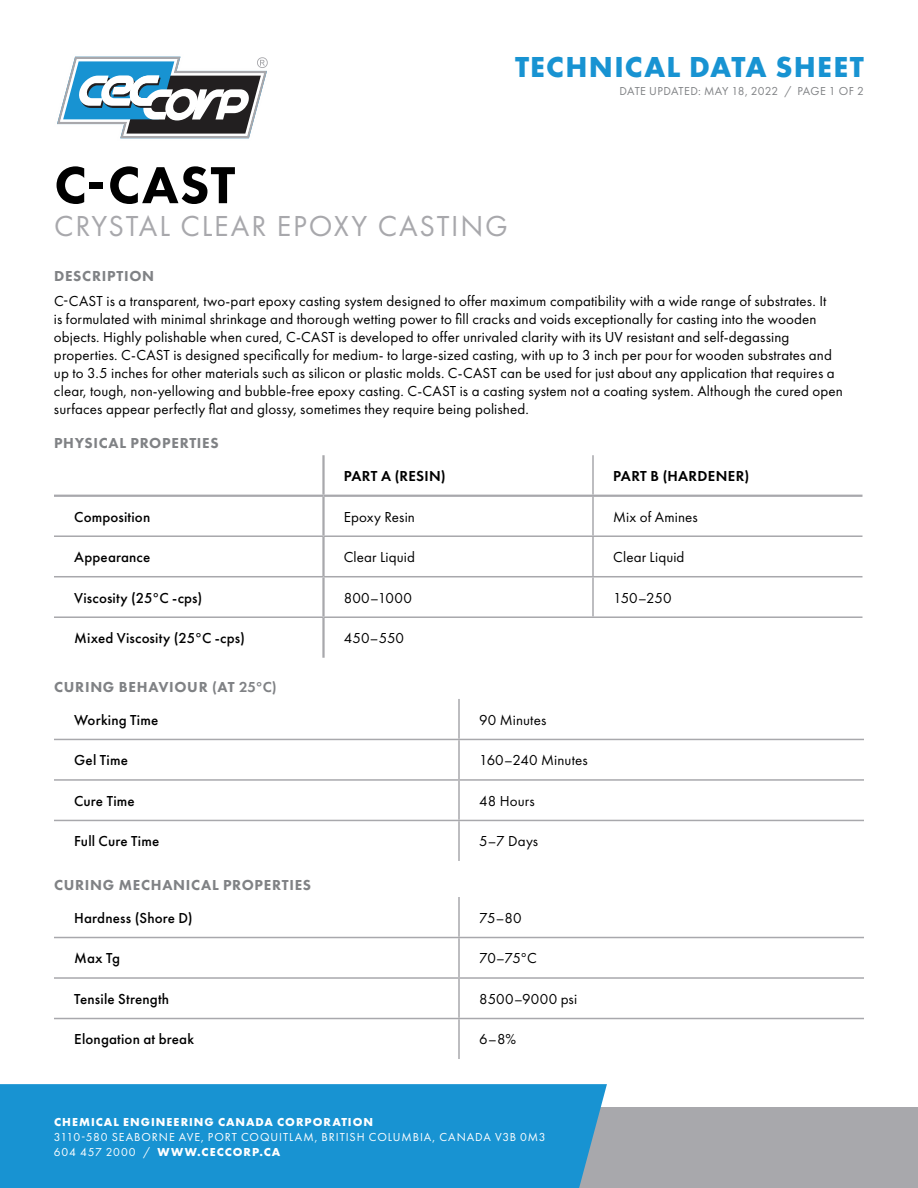
<style>
.page{position:relative;width:918px;height:1188px;background:#fff}
.page>*{position:absolute;margin:0;border:0;box-sizing:border-box;transform-origin:0 0}
.t1{font:800 54px "Futura PT";color:#000}
.t2{font:30px "Futura PT";letter-spacing:.06em;color:#a8a8ac}
.t3{font:700 30px "Futura PT";letter-spacing:.045em;color:#1893d2}
.t4{font:15px/18px "Futura PT";letter-spacing:.01em;color:#000}
.t5{font:500 15px "Futura PT";letter-spacing:.01em;color:#000}
.t6{font:800 15px/32.7px "Futura PT";letter-spacing:.045em;color:#808285}
.t7{font:600 15px "Futura PT";letter-spacing:.025em;color:#000}
.t8{font:12px/15px "Futura PT";letter-spacing:.075em;color:#fff}
.t9{font:700 12px "Futura PT";letter-spacing:.085em;color:#fff}
.t10{font:12px "Futura PT";letter-spacing:.015em;color:#808285}
.s1{font-weight:600}
.s2{font-weight:500;color:#000}
.s3{font-weight:700}
</style>
<div class="page">
<div style="left:366px;top:1107px;width:552px;height:81px;background:#a8a8ac"></div>
<div style="left:0;top:1084px;width:607px;height:104px;background:#1893d2"></div>
<svg style="left:57px;top:56px;width:211px;height:83px"></svg>
<hr style="left:322px;top:455px;width:3px;height:40px;background:#a8a8ac">
<hr style="left:54px;top:495px;width:270px;height:2px;background:#a8a8ac">
<hr style="left:324px;top:495px;width:269px;height:2px;background:#a8a8ac">
<hr style="left:322px;top:497px;width:3px;height:38px;background:#a8a8ac">
<hr style="left:593px;top:495px;width:270px;height:2px;background:#a8a8ac">
<hr style="left:322px;top:537px;width:3px;height:39px;background:#a8a8ac">
<hr style="left:322px;top:577px;width:3px;height:39px;background:#a8a8ac">
<hr style="left:322px;top:618px;width:3px;height:40px;background:#a8a8ac">
<hr style="left:592px;top:455px;width:2px;height:40px;background:#a8a8ac">
<hr style="left:592px;top:497px;width:2px;height:38px;background:#a8a8ac">
<hr style="left:54px;top:535px;width:270px;height:2px;background:#a8a8ac">
<hr style="left:324px;top:535px;width:269px;height:2px;background:#a8a8ac">
<hr style="left:593px;top:535px;width:270px;height:2px;background:#a8a8ac">
<hr style="left:592px;top:537px;width:2px;height:39px;background:#a8a8ac">
<hr style="left:54px;top:576px;width:270px;height:1px;background:#a8a8ac">
<hr style="left:324px;top:576px;width:269px;height:1px;background:#a8a8ac">
<hr style="left:593px;top:576px;width:270px;height:1px;background:#a8a8ac">
<hr style="left:592px;top:577px;width:2px;height:39px;background:#a8a8ac">
<hr style="left:54px;top:616px;width:270px;height:2px;background:#a8a8ac">
<hr style="left:324px;top:616px;width:269px;height:2px;background:#a8a8ac">
<hr style="left:593px;top:616px;width:270px;height:2px;background:#a8a8ac">
<hr style="left:458px;top:699px;width:2px;height:40px;background:#a8a8ac">
<hr style="left:54px;top:739px;width:405px;height:1px;background:#a8a8ac">
<hr style="left:459px;top:739px;width:405px;height:1px;background:#a8a8ac">
<hr style="left:458px;top:740px;width:2px;height:39px;background:#a8a8ac">
<hr style="left:54px;top:779px;width:405px;height:2px;background:#a8a8ac">
<hr style="left:459px;top:779px;width:405px;height:2px;background:#a8a8ac">
<hr style="left:458px;top:781px;width:2px;height:39px;background:#a8a8ac">
<hr style="left:54px;top:820px;width:405px;height:1px;background:#a8a8ac">
<hr style="left:459px;top:820px;width:405px;height:1px;background:#a8a8ac">
<hr style="left:458px;top:821px;width:2px;height:40px;background:#a8a8ac">
<hr style="left:458px;top:897px;width:2px;height:40px;background:#a8a8ac">
<hr style="left:54px;top:937px;width:405px;height:1px;background:#a8a8ac">
<hr style="left:459px;top:937px;width:405px;height:1px;background:#a8a8ac">
<hr style="left:458px;top:938px;width:2px;height:39px;background:#a8a8ac">
<hr style="left:54px;top:977px;width:405px;height:2px;background:#a8a8ac">
<hr style="left:459px;top:977px;width:405px;height:2px;background:#a8a8ac">
<hr style="left:458px;top:979px;width:2px;height:39px;background:#a8a8ac">
<hr style="left:54px;top:1018px;width:405px;height:1px;background:#a8a8ac">
<hr style="left:459px;top:1018px;width:405px;height:1px;background:#a8a8ac">
<hr style="left:458px;top:1019px;width:2px;height:40px;background:#a8a8ac">
<h2 class="t3" style="left:515px;top:48px;width:350px">TECHNICAL DATA SHEET</h2>
<p class="t10" style="left:620px;top:84px;width:246px">DATE UPDATED: May 18, 2022 / PAGE 1 OF 2</p>
<h1 class="t1" style="left:54px;top:151px;width:183px">C-CAST</h1>
<h2 class="t2" style="left:54px;top:208px;width:455px">CRYSTAL CLEAR EPOXY CASTING</h2>
<p class="t6" style="left:54px;top:260px;width:102px">DESCRIPTION</p>
<p class="t4" style="left:54px;top:292px;width:790px">C-CAST is a transparent, two-part epoxy casting system designed to offer maximum compatibility with a wide range of substrates. It<br>is formulated with minimal shrinkage and thorough wetting power to fill cracks and voids exceptionally for casting into the wooden objects. Highly polishable when cured, C-CAST is developed to offer unrivaled clarity with its UV resistant and self-degassing properties. C-CAST is designed specifically for medium- to large-sized casting, with up to 3 inch per pour for wooden substrates and up to 3.5 inches for other materials such as silicon or plastic molds. C-CAST can be used for just about any application that requires a clear, tough, non-yellowing and bubble-free epoxy casting. C-CAST is a casting system not a coating system. Although the cured open surfaces appear perfectly flat and glossy, sometimes they require being polished.</p>
<p class="t6" style="left:54px;top:427px;width:166px">PHYSICAL PROPERTIES</p>
<p class="t7" style="left:344px;top:467px;width:103px">PART A (RESIN)</p>
<p class="t7" style="left:613px;top:467px;width:137px">PART B (HARDENER)</p>
<p class="t5" style="left:74px;top:508px;width:78px">Composition</p>
<p class="t4" style="left:344px;top:508px;width:73px">Epoxy Resin</p>
<p class="t4" style="left:613px;top:508px;width:86px">Mix of Amines</p>
<p class="t5" style="left:74px;top:548px;width:78px">Appearance</p>
<p class="t4" style="left:344px;top:548px;width:73px">Clear Liquid</p>
<p class="t4" style="left:613px;top:548px;width:73px">Clear Liquid</p>
<p class="t5" style="left:74px;top:589px;width:130px">Viscosity (25°C -cps)</p>
<p class="t4" style="left:344px;top:589px;width:70px">800–1000</p>
<p class="t4" style="left:613px;top:589px;width:60px">150–250</p>
<p class="t5" style="left:74px;top:629px;width:172px">Mixed Viscosity (25°C -cps)</p>
<p class="t4" style="left:344px;top:629px;width:62px">450–550</p>
<p class="t6" style="left:74px;top:671px;width:204px;text-indent:-20px">CURING BEHAVIOUR (AT <span class="s1">25°C)<br></span><span class="s2">Working Time</span></p>
<p class="t4" style="left:479px;top:711px;width:69px">90 Minutes</p>
<p class="t5" style="left:74px;top:751px;width:55px">Gel Time</p>
<p class="t4" style="left:479px;top:751px;width:110px">160–240 Minutes</p>
<p class="t5" style="left:74px;top:792px;width:62px">Cure Time</p>
<p class="t4" style="left:479px;top:792px;width:57px">48 Hours</p>
<p class="t5" style="left:74px;top:832px;width:87px">Full Cure Time</p>
<p class="t4" style="left:479px;top:832px;width:60px">5–7 Days</p>
<p class="t6" style="left:54px;top:869px;width:259px">CURING MECHANICAL PROPERTIES</p>
<p class="t5" style="left:74px;top:909px;width:120px">Hardness (Shore D)</p>
<p class="t4" style="left:479px;top:909px;width:44px">75–80</p>
<p class="t5" style="left:74px;top:949px;width:47px">Max Tg</p>
<p class="t4" style="left:479px;top:949px;width:59px">70–75°C</p>
<p class="t5" style="left:74px;top:990px;width:97px">Tensile Strength</p>
<p class="t4" style="left:479px;top:990px;width:99px">8500–9000 psi</p>
<p class="t5" style="left:74px;top:1030px;width:121px">Elongation at break</p>
<p class="t4" style="left:479px;top:1030px;width:38px">6–8%</p>
<p class="t9" style="left:54px;top:1114px;width:321px">CHEMICAL ENGINEERING CANADA CORPORATION</p>
<p class="t8" style="left:54px;top:1129px;width:493px">3110-580 SEABORNE AVE, PORT COQUITLAM, BRITISH COLUMBIA, CANADA V3B 0M3<br>604 457 2000 / <span class="s3">WWW.CECCORP.CA</span></p>
</div>
